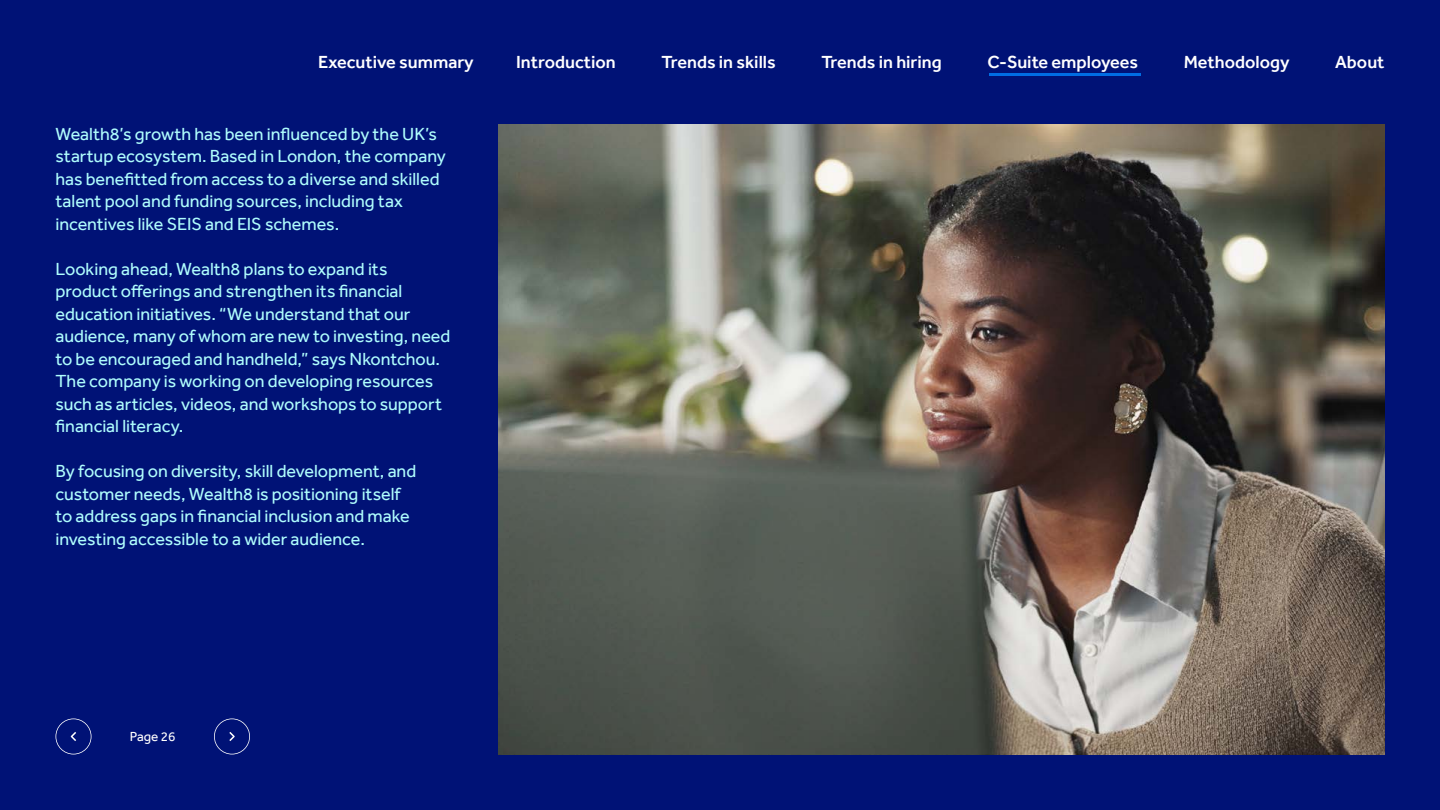
<style>
.page{position:relative;width:1440px;height:810px;background:#001276}
.page>*{position:absolute;margin:0;border:0;box-sizing:border-box;transform-origin:0 0}
.t1{font:18px/22.5px "Barclays Effra";letter-spacing:-.005em;color:#affdfd}
.t2{font:500 18px "Barclays Effra";color:#fff}
.t3{font:13.5px "Barclays Effra";color:#fff}
</style>
<div class="page">
<svg style="left:214px;top:718px;width:36px;height:36px"></svg>
<svg style="left:56px;top:718px;width:36px;height:36px"></svg>
<img style="left:499px;top:124px;width:885px;height:630px">
<hr style="left:989px;top:74px;width:151px;height:2px;background:#006de3">
<p class="t2" style="left:318px;top:51px;width:157px">Executive summary</p>
<p class="t2" style="left:516px;top:51px;width:101px">Introduction</p>
<p class="t2" style="left:661px;top:51px;width:116px">Trends in skills</p>
<p class="t2" style="left:821px;top:51px;width:122px">Trends in hiring</p>
<p class="t2" style="left:987px;top:51px;width:152px">C-Suite employees</p>
<p class="t2" style="left:1184px;top:51px;width:107px">Methodology</p>
<p class="t2" style="left:1335px;top:51px;width:51px">About</p>
<p class="t1" style="left:56px;top:122px;width:392px">Wealth8’s growth has been influenced by the UK’s startup ecosystem. Based in London, the company has benefitted from access to a diverse and skilled talent pool and funding sources, including tax incentives like SEIS and EIS schemes.</p>
<p class="t1" style="left:56px;top:257px;width:397px">Looking ahead, Wealth8 plans to expand its product offerings and strengthen its financial education initiatives. “We understand that our audience, many of whom are new to investing, need to be encouraged and handheld,” says Nkontchou.<br>The company is working on developing resources such as articles, videos, and workshops to support financial literacy.</p>
<p class="t1" style="left:56px;top:460px;width:362px">By focusing on diversity, skill development, and customer needs, Wealth8 is positioning itself to address gaps in financial inclusion and make investing accessible to a wider audience.</p>
<p class="t3" style="left:130px;top:729px;width:47px">Page 26</p>
</div>
